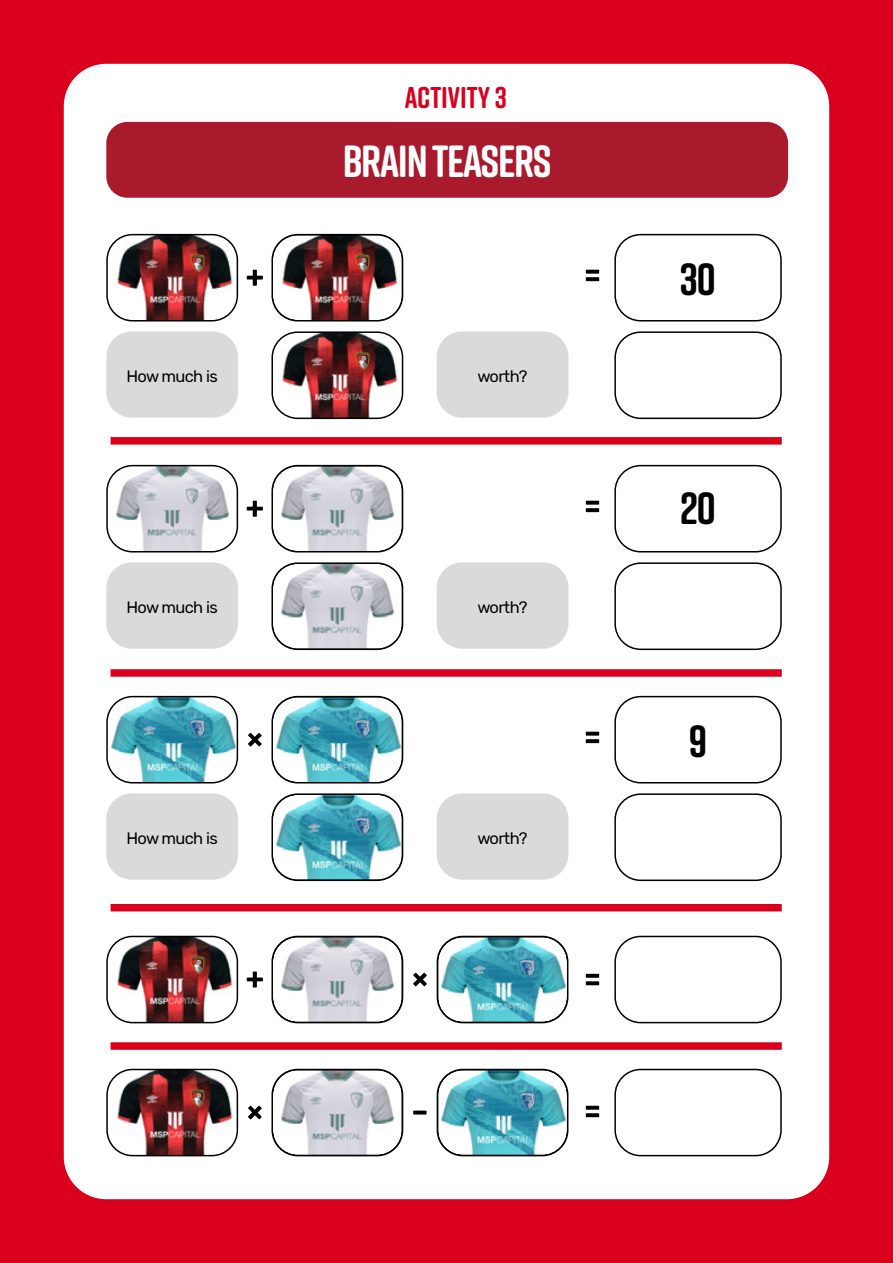
<style>
.page{position:relative;width:893px;height:1263px;background:#da001d}
.page>*{position:absolute;margin:0;border:0;box-sizing:border-box;transform-origin:0 0}
.t1{font:700 45px "Rift Soft";letter-spacing:-.03em;color:#fff}
.t2{font:700 45px "Rift Soft";color:#000}
.t3{font:700 30px "Rift Soft";color:#da001d}
.t4{font:16.5px "Rubik";letter-spacing:-.04em;color:#000}
</style>
<div class="page">
<div style="left:64px;top:64px;width:765px;height:1135px;background:#fff;border-radius:43px"></div>
<div style="left:106px;top:331px;width:132px;height:87px;background:#dadada;border-radius:26px"></div>
<div style="left:106px;top:562px;width:132px;height:87px;background:#dadada;border-radius:26px"></div>
<div style="left:106px;top:793px;width:132px;height:87px;background:#dadada;border-radius:26px"></div>
<div style="left:437px;top:331px;width:131px;height:87px;background:#dadada;border-radius:26px"></div>
<div style="left:437px;top:562px;width:131px;height:87px;background:#dadada;border-radius:26px"></div>
<div style="left:437px;top:793px;width:131px;height:87px;background:#dadada;border-radius:26px"></div>
<div style="left:614px;top:234px;width:168px;height:87px;border:2px solid #000;border-radius:26px"></div>
<div style="left:614px;top:936px;width:168px;height:87px;border:2px solid #000;border-radius:26px"></div>
<div style="left:614px;top:465px;width:168px;height:87px;border:2px solid #000;border-radius:26px"></div>
<div style="left:614px;top:696px;width:168px;height:87px;border:2px solid #000;border-radius:26px"></div>
<img style="left:109px;top:235px;width:128px;height:86px">
<div style="left:106px;top:234px;width:132px;height:87px;border:2px solid #000;border-radius:26px"></div>
<img style="left:109px;top:936px;width:128px;height:86px">
<div style="left:106px;top:936px;width:132px;height:87px;border:2px solid #000;border-radius:26px"></div>
<img style="left:109px;top:1069px;width:128px;height:86px">
<div style="left:106px;top:1069px;width:132px;height:87px;border:2px solid #000;border-radius:26px"></div>
<img style="left:109px;top:466px;width:128px;height:86px">
<div style="left:106px;top:465px;width:132px;height:87px;border:2px solid #000;border-radius:26px"></div>
<img style="left:109px;top:697px;width:128px;height:86px">
<div style="left:106px;top:696px;width:132px;height:87px;border:2px solid #000;border-radius:26px"></div>
<svg style="left:274px;top:466px;width:129px;height:86px"></svg>
<div style="left:271px;top:465px;width:132px;height:87px;border:2px solid #000;border-radius:26px"></div>
<img style="left:274px;top:697px;width:129px;height:86px">
<div style="left:271px;top:696px;width:132px;height:87px;border:2px solid #000;border-radius:26px"></div>
<img style="left:274px;top:334px;width:129px;height:84px">
<div style="left:271px;top:331px;width:132px;height:88px;border:2px solid #000;border-radius:26px"></div>
<svg style="left:274px;top:565px;width:129px;height:84px"></svg>
<div style="left:271px;top:562px;width:132px;height:88px;border:2px solid #000;border-radius:26px"></div>
<img style="left:274px;top:796px;width:129px;height:84px">
<div style="left:271px;top:793px;width:132px;height:88px;border:2px solid #000;border-radius:26px"></div>
<img style="left:274px;top:235px;width:129px;height:86px">
<div style="left:271px;top:234px;width:132px;height:87px;border:2px solid #000;border-radius:26px"></div>
<svg style="left:274px;top:936px;width:129px;height:86px"></svg>
<div style="left:271px;top:936px;width:132px;height:87px;border:2px solid #000;border-radius:26px"></div>
<svg style="left:274px;top:1069px;width:129px;height:86px"></svg>
<div style="left:271px;top:1069px;width:132px;height:87px;border:2px solid #000;border-radius:26px"></div>
<img style="left:437px;top:936px;width:131px;height:86px">
<div style="left:437px;top:936px;width:131px;height:87px;border:2px solid #000;border-radius:26px"></div>
<img style="left:437px;top:1069px;width:131px;height:86px">
<div style="left:437px;top:1069px;width:131px;height:87px;border:2px solid #000;border-radius:26px"></div>
<div style="left:614px;top:331px;width:168px;height:88px;border:2px solid #000;border-radius:26px"></div>
<div style="left:614px;top:562px;width:168px;height:88px;border:2px solid #000;border-radius:26px"></div>
<div style="left:614px;top:793px;width:168px;height:88px;border:2px solid #000;border-radius:26px"></div>
<div style="left:106px;top:122px;width:682px;height:76px;background:#a91a2d;border-radius:21px"></div>
<svg style="left:247px;top:270px;width:16px;height:16px"></svg>
<svg style="left:247px;top:501px;width:16px;height:16px"></svg>
<svg style="left:248px;top:733px;width:14px;height:13px"></svg>
<svg style="left:247px;top:971px;width:16px;height:16px"></svg>
<svg style="left:248px;top:1106px;width:14px;height:13px"></svg>
<svg style="left:413px;top:973px;width:14px;height:13px"></svg>
<svg style="left:586px;top:270px;width:13px;height:11px"></svg>
<svg style="left:586px;top:501px;width:13px;height:11px"></svg>
<svg style="left:586px;top:732px;width:13px;height:11px"></svg>
<svg style="left:586px;top:974px;width:13px;height:11px"></svg>
<svg style="left:586px;top:1106px;width:13px;height:11px"></svg>
<div style="left:614px;top:1069px;width:168px;height:87px;border:2px solid #000;border-radius:26px"></div>
<svg style="left:413px;top:1110px;width:14px;height:4px"></svg>
<div style="left:111px;top:437px;width:671px;height:8px;background:#da001d"></div>
<div style="left:111px;top:669px;width:671px;height:8px;background:#da001d"></div>
<div style="left:111px;top:904px;width:671px;height:7px;background:#da001d"></div>
<div style="left:111px;top:1042px;width:671px;height:8px;background:#da001d"></div>
<h2 class="t3" style="left:405px;top:76px;width:104px">ACTIVITY 3</h2>
<h1 class="t1" style="left:343px;top:129px;width:210px">BRAIN TEASERS</h1>
<h1 class="t2" style="left:680px;top:246px;width:38px">30</h1>
<p class="t4" style="left:126px;top:367px;width:93px">How much is</p>
<p class="t4" style="left:477px;top:367px;width:52px">worth?</p>
<h1 class="t2" style="left:680px;top:476px;width:37px">20</h1>
<p class="t4" style="left:126px;top:598px;width:93px">How much is</p>
<p class="t4" style="left:477px;top:598px;width:52px">worth?</p>
<h1 class="t2" style="left:689px;top:709px;width:20px">9</h1>
<p class="t4" style="left:126px;top:829px;width:93px">How much is</p>
<p class="t4" style="left:477px;top:829px;width:52px">worth?</p>
</div>
